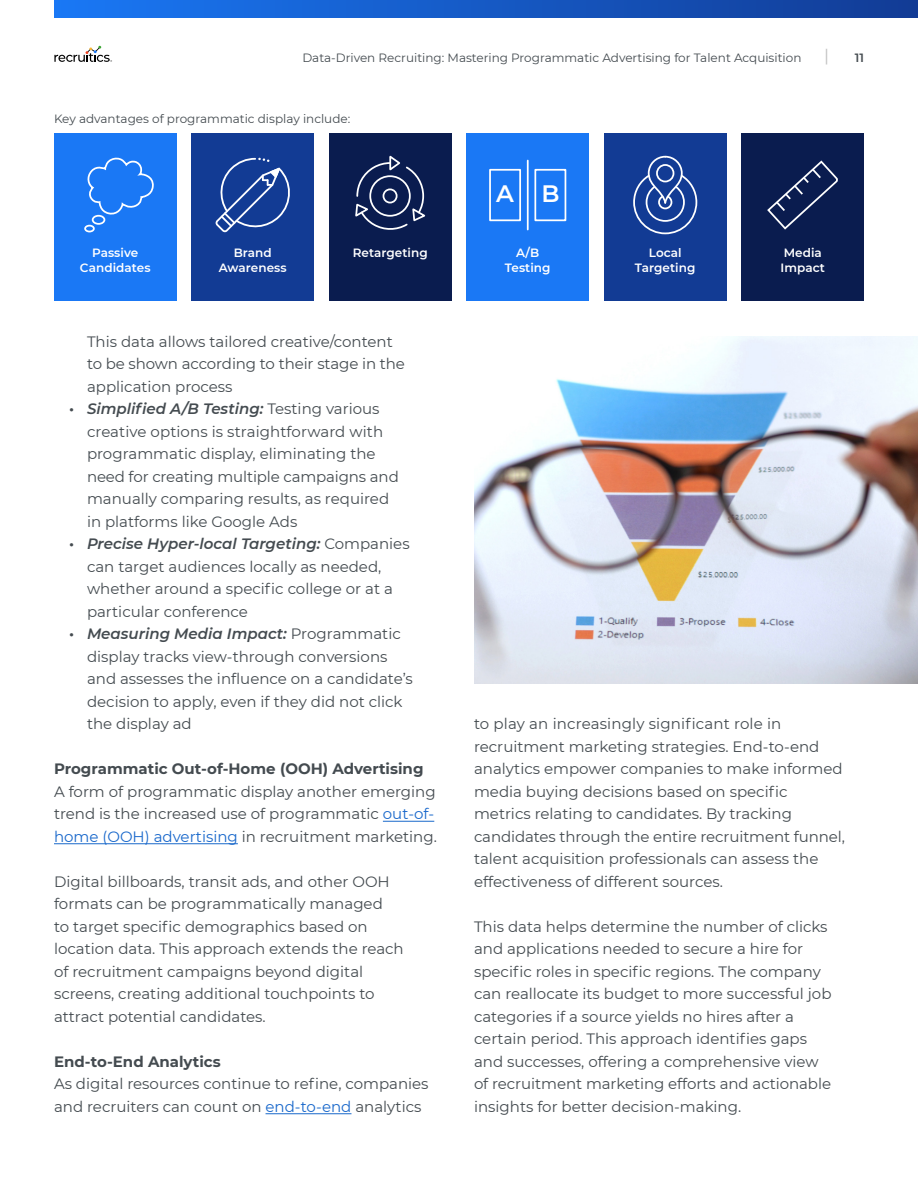
<style>
.page{position:relative;width:918px;height:1188px;background:#fff}
.page>*{position:absolute;margin:0;border:0;box-sizing:border-box;transform-origin:0 0}
.t1{font:600 23.7px "Montserrat";color:#fff}
.t2{font:15px/22.5px "Montserrat";color:#444b50}
.t3{font:700 15px "Montserrat";color:#444b50}
.t4{font:12px "Montserrat";color:#444b50}
.t5{font:600 12px/15px "Montserrat";letter-spacing:.005em;color:#fff;text-align:center}
.t6{font:600 12px "Montserrat";color:#444b50}
.s1{font-weight:600}
.s2{font-weight:600;font-style:italic}
.s3{color:#1968cb}
</style>
<div class="page">
<div style="left:54px;top:0;width:864px;height:17px;background:linear-gradient(to right,#1978f5,#123b95)"></div>
<svg style="left:54px;top:46px;width:58px;height:16px"></svg>
<svg style="left:826px;top:49px;width:1px;height:15px"></svg>
<hr style="left:383px;top:821px;width:51px;height:1px;background:#1968cb">
<hr style="left:54px;top:843px;width:184px;height:1px;background:#1968cb">
<hr style="left:266px;top:1113px;width:85px;height:1px;background:#1968cb">
<img style="left:474px;top:336px;width:444px;height:348px">
<div style="left:741px;top:134px;width:123px;height:168px;background:#0a1c4f"></div>
<div style="left:54px;top:134px;width:123px;height:168px;background:#1a78f5"></div>
<div style="left:192px;top:134px;width:122px;height:168px;background:#123b94"></div>
<div style="left:329px;top:134px;width:123px;height:168px;background:#0a1c4f"></div>
<div style="left:466px;top:134px;width:123px;height:168px;background:#1a78f5"></div>
<div style="left:604px;top:134px;width:123px;height:168px;background:#123b94"></div>
<svg style="left:87px;top:157px;width:67px;height:60px"></svg>
<div style="left:92px;top:215px;width:13px;height:10px;border:2px solid #fff;border-radius:50%"></div>
<div style="left:84px;top:225px;width:11px;height:7px;border:2px solid #fff;border-radius:50%"></div>
<svg style="left:215px;top:157px;width:75px;height:76px"></svg>
<div style="left:489px;top:169px;width:32px;height:52px;border:2px solid #fff"></div>
<div style="left:534px;top:169px;width:32px;height:52px;border:2px solid #fff"></div>
<hr style="left:527px;top:161px;width:2px;height:69px;background:#fff">
<svg style="left:355px;top:155px;width:71px;height:75px"></svg>
<svg style="left:633px;top:155px;width:65px;height:80px"></svg>
<svg style="left:767px;top:160px;width:71px;height:70px"></svg>
<p class="t4" style="left:302px;top:49px;width:501px">Data-Driven Recruiting: Mastering Programmatic Advertising for Talent Acquisition</p>
<p class="t6" style="left:855px;top:49px;width:11px">11</p>
<p class="t4" style="left:54px;top:111px;width:298px">Key advantages of programmatic display include:</p>
<p class="t5" style="left:80px;top:245px;width:72px">Passive<br>Candidates</p>
<p class="t5" style="left:219px;top:245px;width:69px">Brand<br>Awareness</p>
<p class="t5" style="left:353px;top:245px;width:77px">Retargeting</p>
<p class="t2" style="left:87px;top:329px;width:320px">This data allows tailored creative/content to be shown according to their stage in the application process</p>
<p class="t2" style="left:87px;top:397px;width:313px;text-indent:-18px"><span class="s1">•</span> <span class="s2">Simplified A/B Testing:</span> Testing various creative options is straightforward with programmatic display, eliminating the need for creating multiple campaigns and manually comparing results, as required in platforms like Google Ads</p>
<p class="t2" style="left:87px;top:532px;width:324px;text-indent:-18px"><span class="s1">•</span> <span class="s2">Precise Hyper-local Targeting:</span> Companies can target audiences locally as needed, whether around a specific college or at a particular conference</p>
<p class="t2" style="left:87px;top:622px;width:327px;text-indent:-18px"><span class="s1">•</span> <span class="s2">Measuring Media Impact:</span> Programmatic display tracks view-through conversions and assesses the influence on a candidate’s decision to apply, even if they did not click the display ad</p>
<p class="t3" style="left:54px;top:758px;width:371px">Programmatic Out-of-Home (OOH) Advertising</p>
<p class="t2" style="left:54px;top:779px;width:384px">A form of programmatic display another emerging trend is the increased use of programmatic <span class="s3">out-of&shy;home (OOH) advertising</span> in recruitment marketing.</p>
<p class="t2" style="left:54px;top:869px;width:351px">Digital billboards, transit ads, and other OOH formats can be programmatically managed<br>to target specific demographics based on location data. This approach extends the reach of recruitment campaigns beyond digital screens, creating additional touchpoints to attract potential candidates.</p>
<p class="t3" style="left:54px;top:1050px;width:168px">End-to-End Analytics</p>
<p class="t2" style="left:54px;top:1072px;width:376px">As digital resources continue to refine, companies and recruiters can count on <span class="s3">end-to-end</span> analytics</p>
<h1 class="t1" style="left:496px;top:177px;width:65px">A B</h1>
<p class="t5" style="left:505px;top:245px;width:47px">A/B<br>Testing</p>
<p class="t5" style="left:635px;top:245px;width:62px">Local<br>Targeting</p>
<p class="t5" style="left:781px;top:245px;width:46px;text-align:left">Media<br>Impact</p>
<p class="t2" style="left:474px;top:712px;width:372px">to play an increasingly significant role in recruitment marketing strategies. End-to-end analytics empower companies to make informed media buying decisions based on specific metrics relating to candidates. By tracking candidates through the entire recruitment funnel, talent acquisition professionals can assess the effectiveness of different sources.</p>
<p class="t2" style="left:474px;top:914px;width:359px">This data helps determine the number of clicks and applications needed to secure a hire for specific roles in specific regions. The company can reallocate its budget to more successful job categories if a source yields no hires after a certain period. This approach identifies gaps and successes, offering a comprehensive view of recruitment marketing efforts and actionable insights for better decision-making.</p>
</div>
